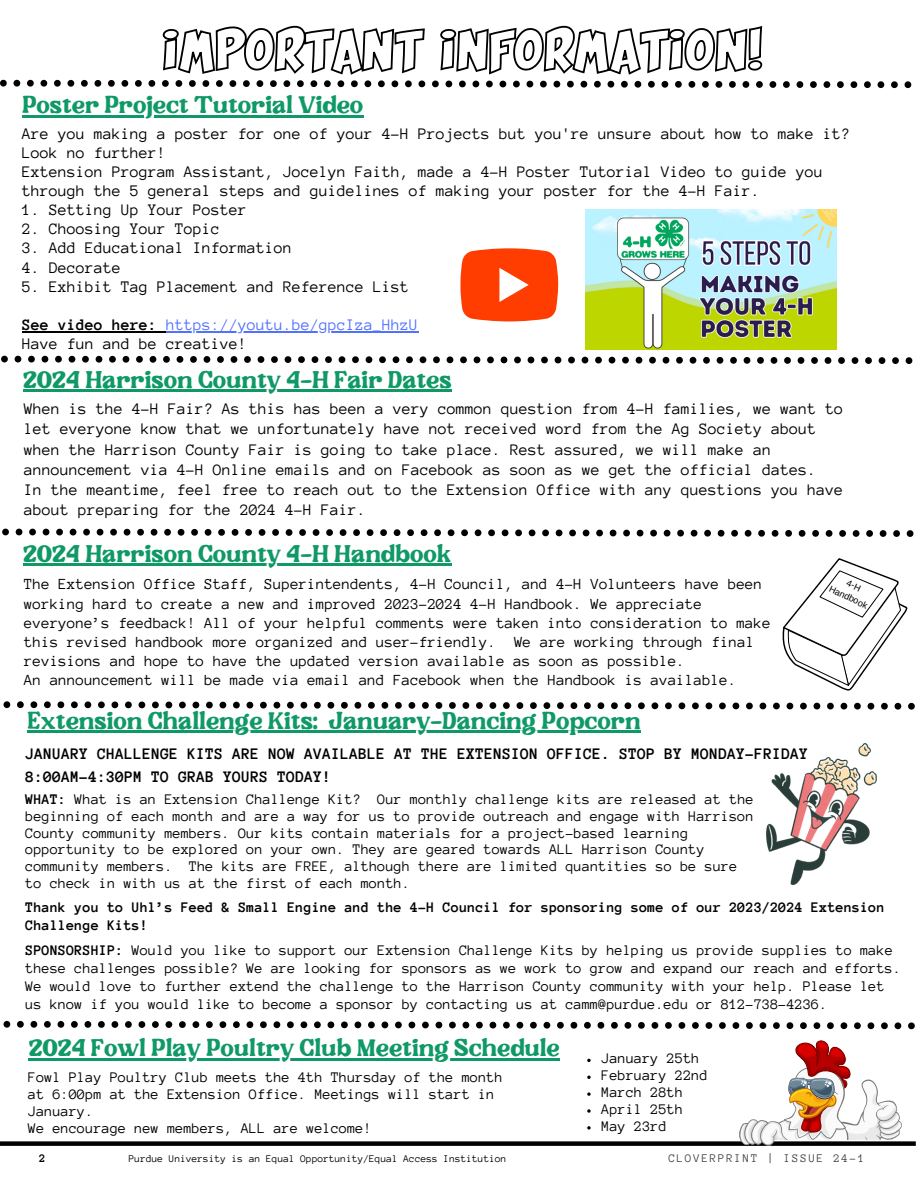
<style>
.page{position:relative;width:918px;height:1188px;background:#fff}
.page>*{position:absolute;margin:0;border:0;box-sizing:border-box;transform-origin:0 0}
.t1{font:24px "Sunday Bloom";color:#0f9966}
.t2{font:16.5px/20.2px "Anonymous Pro";color:#000}
.t3{font:700 16.5px/22.5px "Anonymous Pro";color:#000}
.t4{font:16.5px/19.2px "Anonymous Pro";color:#5271ff}
.t5{font:15.75px/19.2px "Anonymous Pro";color:#000}
.t6{font:15px/16.8px "Anonymous Pro";color:#000}
.t7{font:700 15px/18px "Anonymous Pro";color:#000}
.t8{font:12px "Anonymous Pro";letter-spacing:.14em;color:#444440}
.t9{font:700 12px "Anonymous Pro";color:#000}
.t10{font:10.5px "Anonymous Pro";color:#000}
.t11{font:9.15px/12.6px "Arimo";color:#000;text-align:center}
.s1{color:#000}
.s2{font-weight:700}
</style>
<div class="page">
<div style="left:0;top:1141px;width:916px;height:5px;background:#000"></div>
<svg style="left:738px;top:1040px;width:164px;height:106px"></svg>
<svg style="left:1px;top:356px;width:911px;height:8px"></svg>
<svg style="left:4px;top:1021px;width:911px;height:8px"></svg>
<img style="left:767px;top:743px;width:109px;height:142px">
<hr style="left:22px;top:331px;width:144px;height:1px;background:#000">
<hr style="left:166px;top:331px;width:252px;height:1px;background:#5271ff">
<img style="left:585px;top:209px;width:251px;height:141px">
<svg style="left:460px;top:248px;width:98px;height:73px;background:#ff5925"></svg>
<svg style="left:2px;top:529px;width:911px;height:8px"></svg>
<hr style="left:23px;top:390px;width:429px;height:2px;background:#0f9966">
<svg style="left:0;top:25px;width:911px;height:63px"></svg>
<hr style="left:29px;top:1059px;width:531px;height:2px;background:#0f9966">
<svg style="left:587px;top:1059px;width:4px;height:3px"></svg>
<svg style="left:587px;top:1076px;width:4px;height:3px"></svg>
<svg style="left:587px;top:1092px;width:4px;height:4px"></svg>
<svg style="left:587px;top:1109px;width:4px;height:4px"></svg>
<svg style="left:587px;top:1126px;width:4px;height:4px"></svg>
<hr style="left:27px;top:731px;width:291px;height:2px;background:#0f9966">
<svg style="left:318px;top:731px;width:11px;height:2px"></svg>
<hr style="left:329px;top:731px;width:312px;height:2px;background:#0f9966">
<hr style="left:22px;top:115px;width:341px;height:2px;background:#0f9966">
<svg style="left:4px;top:558px;width:911px;height:152px"></svg>
<p class="t1" style="left:22px;top:95px;width:343px">Poster Project Tutorial Video</p>
<p class="t2" style="left:22px;top:124px;width:830px;line-height:19.2px">Are you making a poster for one of your 4-H Projects but you're unsure about how to make it?<br>Look no further!<br>Extension Program Assistant, Jocelyn Faith, made a 4-H Poster Tutorial Video to guide you through the 5 general steps and guidelines of making your poster for the 4-H Fair.</p>
<p class="t2" style="left:22px;top:200px;width:227px">1. Setting Up Your Poster</p>
<p class="t2" style="left:22px;top:219px;width:200px">2. Choosing Your Topic</p>
<p class="t2" style="left:22px;top:238px;width:272px">3. Add Educational Information</p>
<p class="t2" style="left:22px;top:257px;width:100px">4. Decorate</p>
<p class="t2" style="left:22px;top:276px;width:389px">5. Exhibit Tag Placement and Reference List</p>
<p class="t3" style="left:22px;top:313px;width:137px">See video here:</p>
<h2 class="t4" style="left:22px;top:315px;width:398px;text-indent:144px">https://youtu.be/gpcIza_HhzU<br><span class="s1">Have fun and be creative!</span></h2>
<h2 class="t1" style="left:23px;top:370px;width:430px">2024 Harrison County 4-H Fair Dates</h2>
<p class="t2" style="left:24px;top:399px;width:821px">When is the 4-H Fair? As this has been a very common question from 4-H families, we want to let everyone know that we unfortunately have not received word from the Ag Society about when the Harrison County Fair is going to take place. Rest assured, we will make an announcement via 4-H Online emails and on Facebook as soon as we get the official dates.<br>In the meantime, feel free to reach out to the Extension Office with any questions you have about preparing for the 2024 4-H Fair.</p>
<h5 class="t1" style="left:23px;top:544px;width:430px">2024 Harrison County 4-H Handbook</h5>
<p class="t5" style="left:24px;top:575px;width:748px">The Extension Office Staff, Superintendents, 4-H Council, and 4-H Volunteers have been working hard to create a new and improved 2023-2024 4-H Handbook. We appreciate everyone’s feedback! All of your helpful comments were taken into consideration to make this revised handbook more organized and user-friendly. We are working through final revisions and hope to have the updated version available as soon as possible.<br>An announcement will be made via email and Facebook when the Handbook is available.</p>
<p class="t11" style="left:838px;top:571px;width:43px;rotate:25deg">4-H<br>Handbook</p>
<p class="t1" style="left:27px;top:711px;width:615px">Extension Challenge Kits: January-Dancing Popcorn</p>
<p class="t3" style="left:26px;top:743px;width:785px">JANUARY CHALLENGE KITS ARE NOW AVAILABLE AT THE EXTENSION OFFICE. STOP BY MONDAY-FRIDAY<br>8:00AM-4:30PM TO GRAB YOURS TODAY!</p>
<p class="t6" style="left:26px;top:791px;width:730px"><span class="s2">WHAT:</span> What is an Extension Challenge Kit? Our monthly challenge kits are released at the beginning of each month and are a way for us to provide outreach and engage with Harrison County community members. Our kits contain materials for a project-based learning opportunity to be explored on your own. They are geared towards ALL Harrison County community members. The kits are FREE, although there are limited quantities so be sure to check in with us at the first of each month.</p>
<p class="t7" style="left:26px;top:899px;width:861px">Thank you to Uhl’s Feed &amp; Small Engine and the 4-H Council for sponsoring some of our 2023/2024 Extension<br>Challenge Kits!</p>
<h2 class="t6" style="left:26px;top:942px;width:877px;line-height:18px"><span class="s2">SPONSORSHIP:</span> Would you like to support our Extension Challenge Kits by helping us provide supplies to make these challenges possible? We are looking for sponsors as we work to grow and expand our reach and efforts.<br>We would love to further extend the challenge to the Harrison County community with your help. Please let us know if you would like to become a sponsor by contacting us at camm@purdue.edu or 812-738-4236.</h2>
<h5 class="t1" style="left:29px;top:1038px;width:533px">2024 Fowl Play Poultry Club Meeting Schedule</h5>
<h2 class="t6" style="left:28px;top:1069px;width:476px">Fowl Play Poultry Club meets the 4th Thursday of the month at 6:00pm at the Extension Office. Meetings will start in January.<br>We encourage new members, ALL are welcome!</h2>
<p class="t6" style="left:601px;top:1050px;width:100px">January 25th</p>
<h3 class="t6" style="left:601px;top:1067px;width:108px">February 22nd</h3>
<h5 class="t6" style="left:601px;top:1084px;width:83px">March 28th</h5>
<h4 class="t6" style="left:601px;top:1101px;width:83px">April 25th</h4>
<h5 class="t6" style="left:601px;top:1118px;width:67px">May 23rd</h5>
<h2 class="t9" style="left:39px;top:1152px;width:8px">2</h2>
<h5 class="t10" style="left:129px;top:1153px;width:379px">Purdue University is an Equal Opportunity/Equal Access Institution</h5>
<h1 class="t8" style="left:669px;top:1152px;width:197px">CLOVERPRINT | ISSUE 24-1</h1>
</div>
